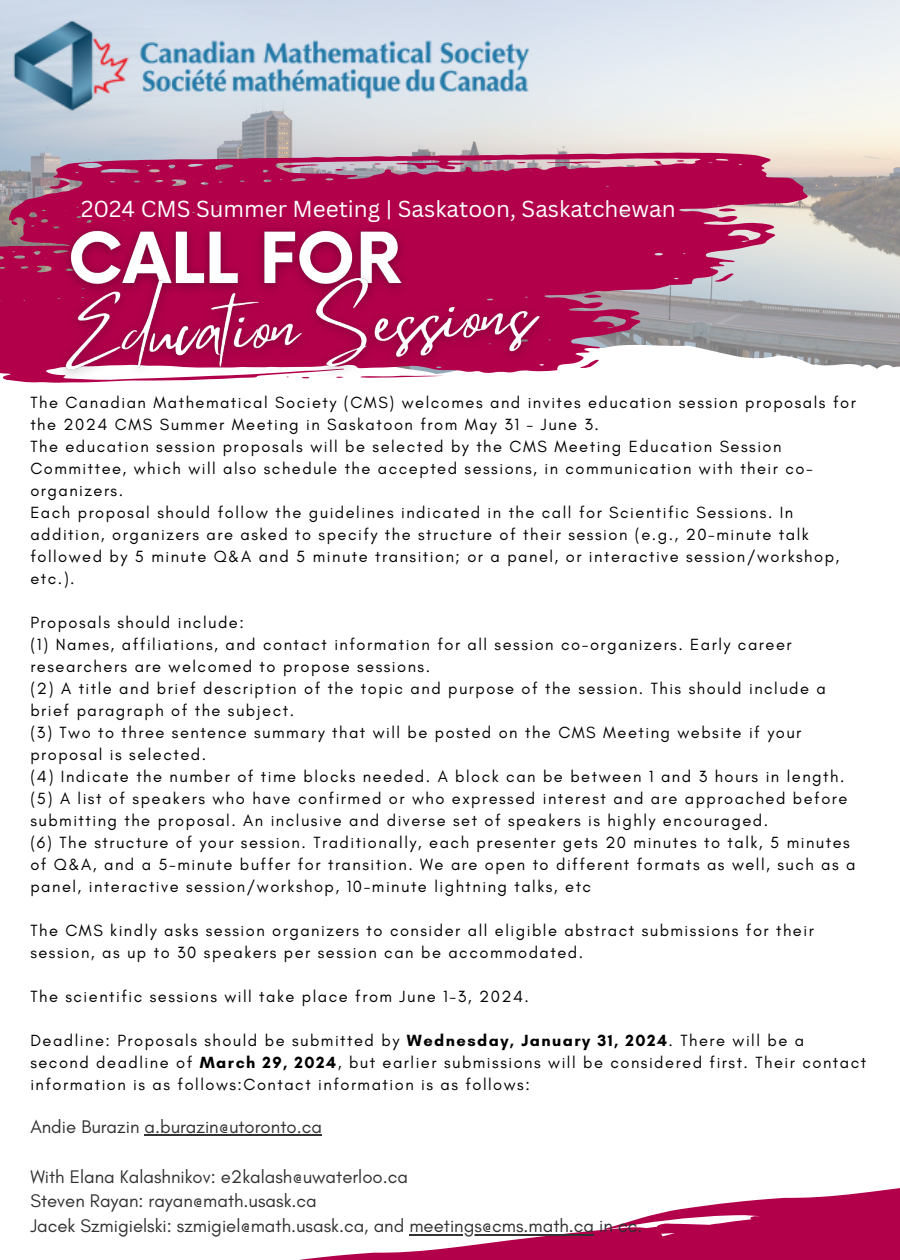
<style>
.page{position:relative;width:900px;height:1260px;background:#fff}
.page>*{position:absolute;margin:0;border:0;box-sizing:border-box;transform-origin:0 0}
.t1{font:22.5px "Canva Sans";color:#fff}
.t2{font:18.5px/24.8px "Glacial Indifference";color:#323232}
.t3{font:16.5px/22px "Glacial Indifference";letter-spacing:.09em;color:#000}
.s1{font-weight:700}
</style>
<div class="page">
<img style="left:0;top:0;width:900px;height:369px">
<svg style="left:8px;top:150px;width:802px;height:149px;background:#b83d71"></svg>
<svg style="left:49px;top:180px;width:21px;height:9px"></svg>
<svg style="left:715px;top:273px;width:19px;height:9px"></svg>
<svg style="left:718px;top:208px;width:18px;height:4px"></svg>
<svg style="left:10px;top:221px;width:8px;height:4px"></svg>
<svg style="left:283px;top:164px;width:36px;height:4px"></svg>
<svg style="left:546px;top:161px;width:55px;height:3px"></svg>
<svg style="left:654px;top:161px;width:10px;height:4px"></svg>
<svg style="left:483px;top:162px;width:10px;height:2px"></svg>
<svg style="left:335px;top:169px;width:8px;height:2px"></svg>
<svg style="left:676px;top:160px;width:8px;height:2px"></svg>
<svg style="left:0;top:236px;width:675px;height:147px;fill:#b2004b"></svg>
<svg style="left:580px;top:360px;width:19px;height:8px"></svg>
<svg style="left:560px;top:289px;width:42px;height:9px"></svg>
<svg style="left:299px;top:1188px;width:601px;height:72px"></svg>
<img style="left:12px;top:19px;width:523px;height:94px">
<img style="left:53px;top:215px;width:366px;height:31px">
<img style="left:43px;top:246px;width:517px;height:137px">
<hr style="left:145px;top:1134px;width:177px;height:2px;background:#323232">
<hr style="left:409px;top:1234px;width:185px;height:1px;background:#323232">
<h4 class="t1" style="left:81px;top:193px;width:596px">2024 CMS Summer Meeting | Saskatoon, Saskatchewan</h4>
<p class="t3" style="left:30px;top:391px;width:827px">The Canadian Mathematical Society (CMS) welcomes and invites education session proposals for the 2024 CMS Summer Meeting in Saskatoon from May 31 - June 3.</p>
<h3 class="t3" style="left:30px;top:435px;width:784px">The education session proposals will be selected by the CMS Meeting Education Session<br>Committee, which will also schedule the accepted sessions, in communication with their co&shy;organizers.</h3>
<p class="t3" style="left:30px;top:501px;width:811px">Each proposal should follow the guidelines indicated in the call for Scientific Sessions. In addition, organizers are asked to specify the structure of their session (e.g., 20-minute talk followed by 5 minute Q&amp;A and 5 minute transition; or a panel, or interactive session/workshop, etc.).</p>
<p class="t3" style="left:30px;top:611px;width:215px">Proposals should include:</p>
<p class="t3" style="left:30px;top:633px;width:763px">(1) Names, affiliations, and contact information for all session co-organizers. Early career researchers are welcomed to propose sessions.</p>
<p class="t3" style="left:30px;top:677px;width:797px">(2) A title and brief description of the topic and purpose of the session. This should include a brief paragraph of the subject.</p>
<p class="t3" style="left:30px;top:721px;width:773px">(3) Two to three sentence summary that will be posted on the CMS Meeting website if your proposal is selected.</p>
<p class="t3" style="left:30px;top:765px;width:816px">(4) Indicate the number of time blocks needed. A block can be between 1 and 3 hours in length.</p>
<p class="t3" style="left:30px;top:787px;width:819px">(5) A list of speakers who have confirmed or who expressed interest and are approached before submitting the proposal. An inclusive and diverse set of speakers is highly encouraged.</p>
<p class="t3" style="left:30px;top:831px;width:827px">(6) The structure of your session. Traditionally, each presenter gets 20 minutes to talk, 5 minutes of Q&amp;A, and a 5-minute buffer for transition. We are open to different formats as well, such as a panel, interactive session/workshop, 10-minute lightning talks, etc</p>
<p class="t3" style="left:30px;top:919px;width:785px">The CMS kindly asks session organizers to consider all eligible abstract submissions for their session, as up to 30 speakers per session can be accommodated.</p>
<p class="t3" style="left:30px;top:985px;width:500px">The scientific sessions will take place from June 1-3, 2024.</p>
<p class="t3" style="left:30px;top:1029px;width:837px">Deadline: Proposals should be submitted by <span class="s1">Wednesday, January 31, 2024</span>. There will be a second deadline of <span class="s1">March 29, 2024</span>, but earlier submissions will be considered first. Their contact information is as follows:Contact information is as follows:</p>
<p class="t2" style="left:30px;top:1114px;width:293px">Andie Burazin a.burazin@utoronto.ca</p>
<p class="t2" style="left:30px;top:1164px;width:614px">With Elana Kalashnikov: e2kalash@uwaterloo.ca<br>Steven Rayan: rayan@math.usask.ca<br>Jacek Szmigielski: szmigiel@math.usask.ca, and meetings@cms.math.ca in cc.</p>
</div>
